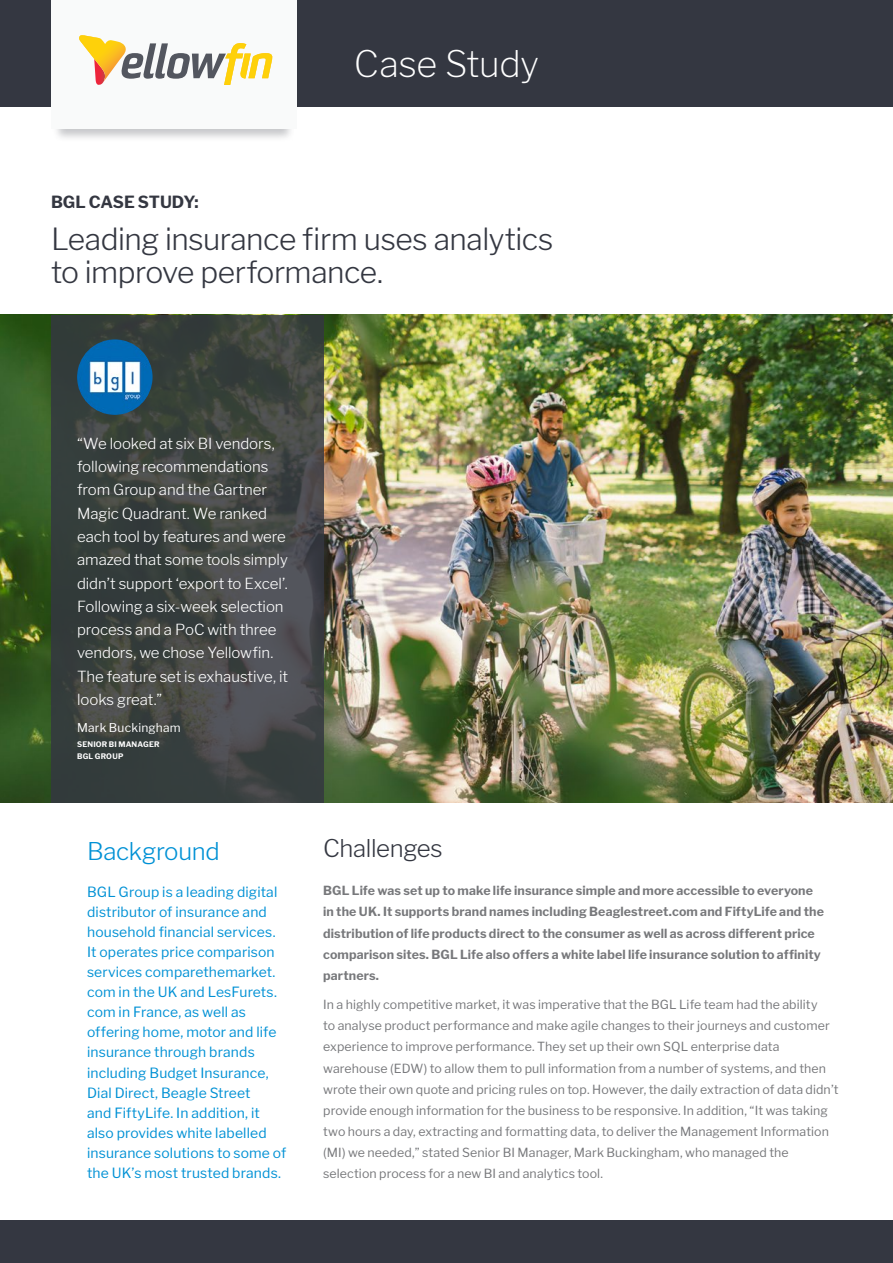
<style>
.page{position:relative;width:893px;height:1263px;background:#fff}
.page>*{position:absolute;margin:0;border:0;box-sizing:border-box;transform-origin:0 0}
.t1{font:200 36px "Libre Franklin";letter-spacing:-.01em;color:#fff}
.t2{font:300 30px/33px "Libre Franklin";letter-spacing:-.015em;color:#343741}
.t3{font:300 24px "Libre Franklin";letter-spacing:-.01em;color:#0091d5}
.t4{font:300 24px "Libre Franklin";letter-spacing:-.015em;color:#343741}
.t5{font:700 16.5px "Libre Franklin";letter-spacing:-.01em;color:#343741}
.t6{font:300 15px/23.2px "Libre Franklin";letter-spacing:-.005em;color:#fff}
.t7{font:13.8px/20.1px "Libre Franklin";letter-spacing:.01em;color:#0091d5}
.t8{font:12.3px/21.1px "Libre Franklin";letter-spacing:.01em;color:#77787b}
.t9{font:700 12.3px/21.1px "Libre Franklin";letter-spacing:.01em;color:#77787b}
.t10{font:12px "Libre Franklin";letter-spacing:.015em;color:#fff}
.t11{font:700 7.5px/11.2px "Libre Franklin";letter-spacing:.03em;color:#fff}
</style>
<div class="page">
<div style="left:0;top:1220px;width:893px;height:43px;background:#343741"></div>
<div style="left:0;top:0;width:893px;height:106px;background:#343741"></div>
<img style="left:0;top:315px;width:893px;height:488px">
<svg style="left:51px;top:315px;width:272px;height:488px;background:#3e4442"></svg>
<div style="left:53px;top:92px;width:243px;height:51px;background:#343741;opacity:.28"></div>
<div style="left:51px;top:0;width:245px;height:129px;background:#f9fafa"></div>
<svg style="left:79px;top:35px;width:194px;height:50px"></svg>
<img style="left:77px;top:339px;width:76px;height:76px;border-radius:38px">
<h1 class="t1" style="left:354px;top:36px;width:187px">Case Study</h1>
<h3 class="t5" style="left:51px;top:189px;width:149px">BGL CASE STUDY:</h3>
<h2 class="t2" style="left:51px;top:219px;width:504px">Leading insurance firm uses analytics to improve performance.</h2>
<p class="t6" style="left:77px;top:430px;width:212px">“We looked at six BI vendors, following recommendations from Group and the Gartner<br>Magic Quadrant. We ranked each tool by features and were amazed that some tools simply didn’t support ‘export to Excel’.<br>Following a six-week selection process and a PoC with three vendors, we chose Yellowfin.<br>The feature set is exhaustive, it looks great.”</p>
<p class="t10" style="left:77px;top:718px;width:105px">Mark Buckingham</p>
<p class="t11" style="left:77px;top:738px;width:84px">SENIOR BI MANAGER<br>BGL GROUP</p>
<h3 class="t3" style="left:87px;top:832px;width:134px">Background</h3>
<p class="t7" style="left:87px;top:880px;width:201px">BGL Group is a leading digital distributor of insurance and household financial services.<br>It operates price comparison services comparethemarket. com in the UK and LesFurets. com in France, as well as offering home, motor and life insurance through brands including Budget Insurance,<br>Dial Direct, Beagle Street<br>and FiftyLife. In addition, it also provides white labelled insurance solutions to some of the UK’s most trusted brands.</p>
<h3 class="t4" style="left:323px;top:830px;width:121px">Challenges</h3>
<p class="t9" style="left:323px;top:879px;width:502px">BGL Life was set up to make life insurance simple and more accessible to everyone in the UK. It supports brand names including Beaglestreet.com and FiftyLife and the distribution of life products direct to the consumer as well as across different price comparison sites. BGL Life also offers a white label life insurance solution to affinity partners.</p>
<p class="t8" style="left:323px;top:993px;width:517px">In a highly competitive market, it was imperative that the BGL Life team had the ability<br>to analyse product performance and make agile changes to their journeys and customer experience to improve performance. They set up their own SQL enterprise data warehouse (EDW) to allow them to pull information from a number of systems, and then wrote their own quote and pricing rules on top. However, the daily extraction of data didn’t provide enough information for the business to be responsive. In addition, “It was taking two hours a day, extracting and formatting data, to deliver the Management Information (MI) we needed,” stated Senior BI Manager, Mark Buckingham, who managed the selection process for a new BI and analytics tool.</p>
</div>
